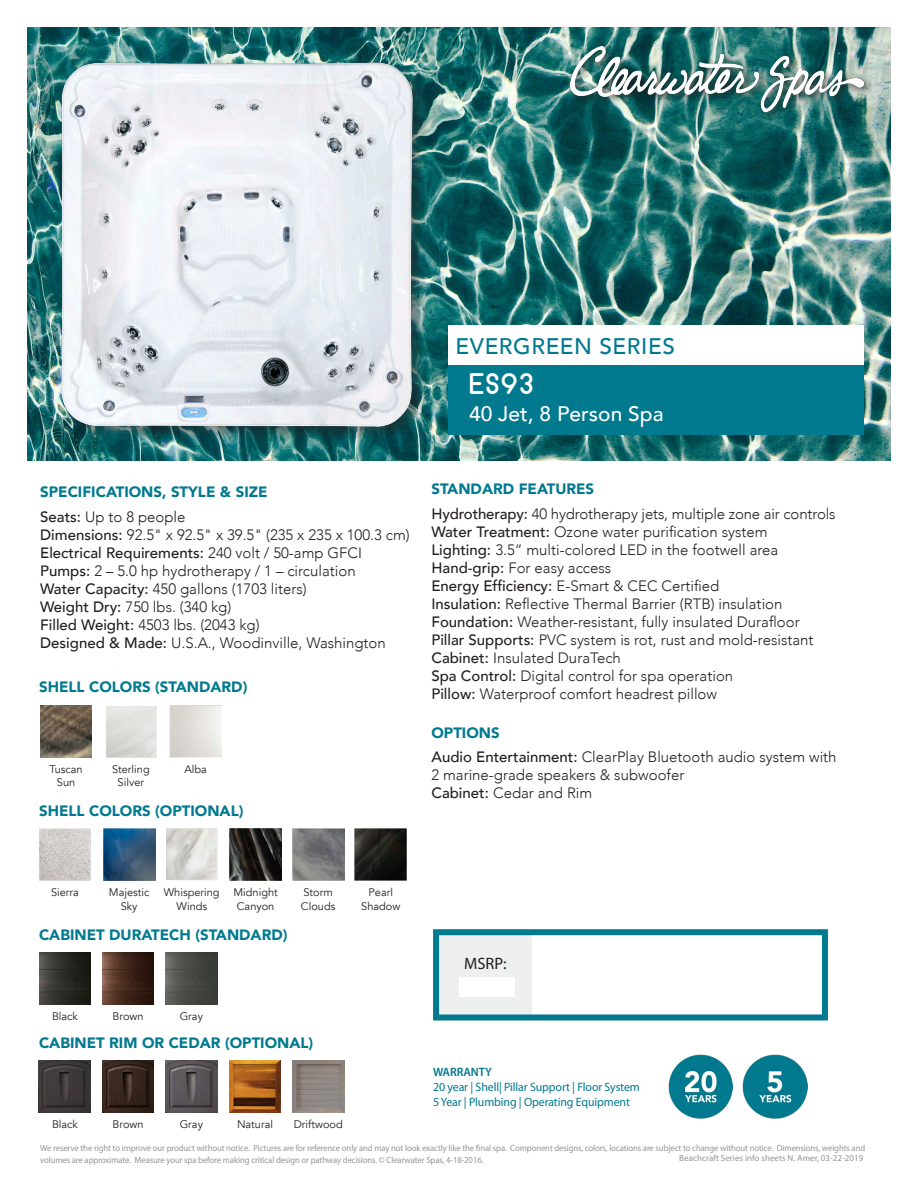
<style>
.page{position:relative;width:918px;height:1188px;background:#fff}
.page>*{position:absolute;margin:0;border:0;box-sizing:border-box;transform-origin:0 0}
.Spa_Name{font:30px "Arciform";color:#fff}
.t1{font:500 22.5px "Avenir";letter-spacing:.025em;color:#01798f}
.Jet_person_count{font:500 21px "Avenir";color:#fff}
.t2{font:16.5px "Myriad Pro";color:#231f20}
.Medium{font:300 15px/18px "Avenir";color:#231f20}
.Section_Ttile{font:900 15px "Avenir";color:#01798f}
.Medium-2{font:500 15px "Avenir";color:#231f20}
.t3{font:12.15px/15px "Myriad Pro";letter-spacing:-.01em;color:#01798f}
.t4{font:600 12.15px "Myriad Pro";letter-spacing:-.01em;color:#01798f}
.t5{font:10.95px/13.2px "Avenir";color:#231f20;text-align:center}
.t6{font:9px/12px "Myriad Pro";letter-spacing:-.01em;color:#939598;scale:.96 1}
.t7{font:9px "Myriad Pro";letter-spacing:-.01em;color:#939598}
.s1{font-weight:500}
.s2{font-weight:300}
</style>
<div class="page">
<img style="left:27px;top:27px;width:864px;height:434px">
<div style="left:449px;top:326px;width:415px;height:39px;background:#fff"></div>
<div style="left:449px;top:365px;width:415px;height:70px;background:#01798f"></div>
<div style="left:567px;top:42px;width:307px;height:79px;background:#231f20;opacity:.79"></div>
<img style="left:571px;top:47px;width:293px;height:64px">
<div style="left:437px;top:933px;width:95px;height:83px;background:#eeefef"></div>
<div style="left:433px;top:929px;width:395px;height:91px;border:6px solid #01798f"></div>
<img style="left:39px;top:829px;width:52px;height:52px">
<img style="left:103px;top:829px;width:52px;height:52px">
<img style="left:292px;top:829px;width:52px;height:52px">
<img style="left:166px;top:829px;width:51px;height:51px">
<img style="left:355px;top:829px;width:52px;height:52px">
<img style="left:230px;top:829px;width:51px;height:52px">
<img style="left:106px;top:706px;width:51px;height:51px">
<img style="left:40px;top:706px;width:52px;height:51px">
<img style="left:39px;top:953px;width:52px;height:52px">
<img style="left:102px;top:953px;width:52px;height:52px">
<img style="left:165px;top:953px;width:52px;height:52px">
<img style="left:39px;top:1060px;width:52px;height:52px">
<img style="left:102px;top:1060px;width:52px;height:52px">
<img style="left:165px;top:1060px;width:52px;height:52px">
<img style="left:229px;top:1060px;width:52px;height:52px">
<img style="left:292px;top:1060px;width:52px;height:52px">
<img style="left:668px;top:1055px;width:64px;height:64px">
<img style="left:743px;top:1054px;width:64px;height:65px">
<div style="left:58px;top:59px;width:371px;height:384px;background:#231f20;opacity:.5"></div>
<img style="left:56px;top:55px;width:363px;height:379px">
<div style="left:459px;top:977px;width:55px;height:19px;background:#fff"></div>
<h2 class="t1" style="left:456px;top:326px;width:221px">EVERGREEN SERIES</h2>
<p class="Section_Ttile" style="left:40px;top:479px;width:229px">SPECIFICATIONS, STYLE &amp; SIZE</p>
<p class="Medium" style="left:40px;top:507px;width:147px"><span class="s1">Seats:</span> Up to 8 people</p>
<p class="Medium" style="left:40px;top:525px;width:371px"><span class="s1">Dimensions:</span> 92.5" x 92.5" x 39.5" (235 x 235 x 100.3 cm)</p>
<p class="Medium-2" style="left:40px;top:539px;width:323px">Electrical Requirements: <span class="s2">240 volt / 50-amp GFCI</span></p>
<p class="Medium" style="left:40px;top:561px;width:317px"><span class="s1">Pumps:</span> 2 – 5.0 hp hydrotherapy / 1 – circulation</p>
<p class="Medium" style="left:40px;top:579px;width:268px"><span class="s1">Water Capacity:</span> 450 gallons (1703 liters)</p>
<p class="Medium" style="left:40px;top:597px;width:193px"><span class="s1">Weight Dry:</span> 750 lbs. (340 kg)</p>
<p class="Medium" style="left:40px;top:615px;width:221px"><span class="s1">Filled Weight:</span> 4503 lbs. (2043 kg)</p>
<p class="Medium" style="left:40px;top:633px;width:347px"><span class="s1">Designed &amp; Made:</span> U.S.A., Woodinville, Washington</p>
<p class="Section_Ttile" style="left:39px;top:674px;width:210px">SHELL COLORS (STANDARD)</p>
<p class="t5" style="left:49px;top:763px;width:35px">Tuscan<br>Sun</p>
<p class="t5" style="left:112px;top:763px;width:39px">Sterling</p>
<p class="t5" style="left:184px;top:763px;width:24px">Alba</p>
<p class="t5" style="left:118px;top:776px;width:28px">Silver</p>
<p class="Section_Ttile" style="left:39px;top:798px;width:206px">SHELL COLORS (OPTIONAL)</p>
<p class="Spa_Name" style="left:469px;top:365px;width:66px">ES93</p>
<p class="Jet_person_count" style="left:469px;top:396px;width:196px">40 Jet, 8 Person Spa</p>
<p class="Section_Ttile" style="left:431px;top:476px;width:164px">STANDARD FEATURES</p>
<p class="Medium" style="left:431px;top:505px;width:406px"><span class="s1">Hydrotherapy:</span> 40 hydrotherapy jets, multiple zone air controls</p>
<p class="Medium" style="left:431px;top:523px;width:338px"><span class="s1">Water Treatment:</span> Ozone water purification system</p>
<p class="Medium" style="left:431px;top:541px;width:348px"><span class="s1">Lighting:</span> 3.5” multi-colored LED in the footwell area</p>
<p class="Medium" style="left:431px;top:559px;width:181px"><span class="s1">Hand-grip:</span> For easy access</p>
<p class="Medium" style="left:431px;top:577px;width:289px"><span class="s1">Energy Efficiency:</span> E-Smart &amp; CEC Certified</p>
<p class="Medium" style="left:431px;top:595px;width:353px"><span class="s1">Insulation:</span> Reflective Thermal Barrier (RTB) insulation</p>
<p class="Medium" style="left:431px;top:613px;width:370px"><span class="s1">Foundation:</span> Weather-resistant, fully insulated Durafloor</p>
<p class="Medium" style="left:431px;top:631px;width:384px"><span class="s1">Pillar Supports:</span> PVC system is rot, rust and mold-resistant</p>
<p class="Medium" style="left:431px;top:649px;width:191px"><span class="s1">Cabinet:</span> Insulated DuraTech</p>
<p class="Medium" style="left:431px;top:667px;width:303px"><span class="s1">Spa Control:</span> Digital control for spa operation</p>
<p class="Medium" style="left:431px;top:685px;width:287px"><span class="s1">Pillow:</span> Waterproof comfort headrest pillow</p>
<p class="Section_Ttile" style="left:431px;top:720px;width:70px">OPTIONS</p>
<p class="Medium" style="left:431px;top:748px;width:407px"><span class="s1">Audio Entertainment:</span> ClearPlay Bluetooth audio system with<br>2 marine-grade speakers &amp; subwoofer</p>
<p class="Medium" style="left:431px;top:784px;width:162px"><span class="s1">Cabinet:</span> Cedar and Rim</p>
<p class="t5" style="left:233px;top:886px;width:46px">Midnight<br>Canyon</p>
<p class="Section_Ttile" style="left:39px;top:922px;width:250px">CABINET DURATECH (STANDARD)</p>
<p class="t5" style="left:164px;top:886px;width:57px">Whispering<br>Winds</p>
<p class="t5" style="left:361px;top:886px;width:41px">Pearl<br>Shadow</p>
<p class="t5" style="left:51px;top:886px;width:29px">Sierra</p>
<p class="t5" style="left:109px;top:886px;width:42px">Majestic<br>Sky</p>
<p class="t5" style="left:301px;top:886px;width:36px;text-align:left">Storm<br>Clouds</p>
<p class="t5" style="left:52px;top:1010px;width:27px">Black</p>
<p class="t5" style="left:113px;top:1010px;width:32px">Brown</p>
<p class="t5" style="left:180px;top:1010px;width:25px">Gray</p>
<p class="Section_Ttile" style="left:39px;top:1030px;width:276px">CABINET RIM OR CEDAR (OPTIONAL)</p>
<p class="t5" style="left:52px;top:1118px;width:27px">Black</p>
<p class="t5" style="left:113px;top:1118px;width:32px">Brown</p>
<p class="t5" style="left:180px;top:1118px;width:25px">Gray</p>
<p class="t5" style="left:237px;top:1118px;width:38px">Natural</p>
<p class="t5" style="left:294px;top:1118px;width:51px">Driftwood</p>
<p class="t2" style="left:464px;top:953px;width:44px">MSRP:</p>
<p class="t4" style="left:433px;top:1064px;width:60px">WARRANTY</p>
<p class="t3" style="left:433px;top:1079px;width:208px">20 year | Shell| Pillar Support | Floor System<br>5 Year | Plumbing | Operating Equipment</p>
<p class="t6" style="left:40px;top:1142px;width:861px">We reserve the right to improve our product without notice. Pictures are for reference only and may not look exactly like the final spa. Component designs, colors, locations are subject to change without notice. Dimensions, weights and volumes are approximate. Measure your spa before making critical design or pathway decisions. © Clearwater Spas, 4-18-2016.</p>
<p class="t7" style="left:679px;top:1153px;width:186px">Beachcraft Series info sheets N. Amer, 03-22-2019</p>
</div>
